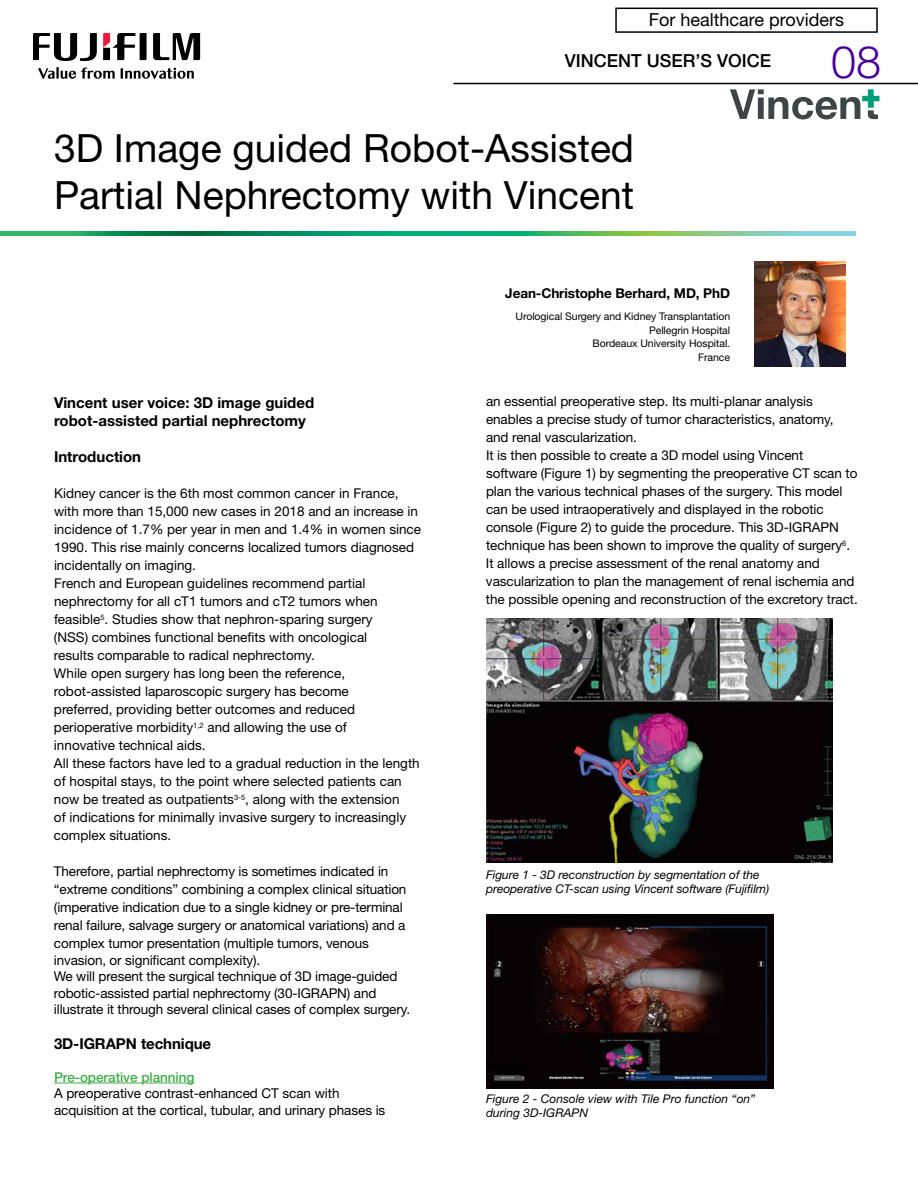
<style>
.page{position:relative;width:918px;height:1188px;background:#fff}
.page>*{position:absolute;margin:0;border:0;box-sizing:border-box;transform-origin:0 0}
.t1{font:300 45px "Helvetica Neue LT Std";color:#4a0098}
.t2{font:39px/46.8px "Helvetica Neue LT Std";color:#000}
.t3{font:18px "Helvetica Neue LT Std";color:#000}
.t4{font:500 18px "Helvetica Neue LT Std";color:#000}
.t5{font:700 15px/18px "Helvetica Neue LT Std";color:#000}
.t6{font:13.5px/18px "Helvetica Neue LT Std";letter-spacing:-.005em;color:#000}
.t7{font:700 13.5px "Helvetica Neue LT Std";letter-spacing:-.005em;color:#000}
.t8{font:500 13.5px "Helvetica Neue LT Std";letter-spacing:-.005em;color:#41ad49}
.t9{font:italic 12px/14.4px "Helvetica Neue LT Std";letter-spacing:-.005em;color:#000}
.t10{font:10.5px/13.5px "Helvetica Neue LT Std";letter-spacing:-.005em;color:#000;text-align:right}
</style>
<div class="page">
<svg style="left:153px;top:33px;width:47px;height:27px"></svg>
<svg style="left:34px;top:33px;width:63px;height:28px"></svg>
<svg style="left:103px;top:33px;width:44px;height:27px"></svg>
<svg style="left:38px;top:67px;width:77px;height:12px"></svg>
<svg style="left:121px;top:68px;width:73px;height:11px"></svg>
<hr style="left:54px;top:1083px;width:140px;height:1px;background:#41ad49">
<img style="left:755px;top:262px;width:91px;height:104px">
<img style="left:486px;top:619px;width:347px;height:243px">
<img style="left:486px;top:914px;width:288px;height:175px">
<svg style="left:0;top:232px;width:856px;height:3px;background:#32aa71"></svg>
<svg style="left:730px;top:89px;width:149px;height:30px"></svg>
<hr style="left:453px;top:83px;width:465px;height:1px;background:#000">
<div style="left:615px;top:8px;width:263px;height:25px;border:2px solid #000"></div>
<h3 class="t3" style="left:649px;top:9px;width:197px">For healthcare providers</h3>
<h3 class="t4" style="left:565px;top:50px;width:208px">VINCENT USER’S VOICE</h3>
<h1 class="t1" style="left:831px;top:34px;width:52px">08</h1>
<h2 class="t2" style="left:54px;top:124px;width:582px">3D Image guided Robot-Assisted<br>Partial Nephrectomy with Vincent</h2>
<p class="t5" style="left:54px;top:393px;width:262px">Vincent user voice: 3D image guided robot-assisted partial nephrectomy</p>
<p class="t5" style="left:54px;top:447px;width:89px">Introduction</p>
<p class="t6" style="left:54px;top:484px;width:369px">Kidney cancer is the 6th most common cancer in France, with more than 15,000 new cases in 2018 and an increase in incidence of 1.7% per year in men and 1.4% in women since 1990. This rise mainly concerns localized tumors diagnosed incidentally on imaging.<br>French and European guidelines recommend partial nephrectomy for all cT1 tumors and cT2 tumors when feasible<sup>5</sup>. Studies show that nephron-sparing surgery<br>(NSS) combines functional benefits with oncological<br>results comparable to radical nephrectomy.<br>While open surgery has long been the reference, robot-assisted laparoscopic surgery has become<br>preferred, providing better outcomes and reduced perioperative morbidity<sup>1,2</sup> and allowing the use of<br>innovative technical aids.<br>All these factors have led to a gradual reduction in the length of hospital stays, to the point where selected patients can now be treated as outpatients<sup>3-5</sup>, along with the extension<br>of indications for minimally invasive surgery to increasingly complex situations.</p>
<p class="t6" style="left:54px;top:862px;width:354px">Therefore, partial nephrectomy is sometimes indicated in “extreme conditions” combining a complex clinical situation (imperative indication due to a single kidney or pre-terminal renal failure, salvage surgery or anatomical variations) and a complex tumor presentation (multiple tumors, venous</p>
<p class="t6" style="left:54px;top:951px;width:358px;line-height:16.5px">invasion, or significant complexity).<br>We will present the surgical technique of 3D image-guided robotic-assisted partial nephrectomy (30-IGRAPN) and illustrate it through several clinical cases of complex surgery.</p>
<p class="t5" style="left:54px;top:1034px;width:159px">3D-IGRAPN technique</p>
<p class="t8" style="left:54px;top:1069px;width:142px">Pre-operative planning</p>
<p class="t6" style="left:54px;top:1085px;width:333px;line-height:16.5px">A preoperative contrast-enhanced CT scan with acquisition at the cortical, tubular, and urinary phases is</p>
<p class="t7" style="left:505px;top:285px;width:226px">Jean-Christophe Berhard, MD, PhD</p>
<p class="t10" style="left:516px;top:310px;width:216px">Urological Surgery and Kidney Transplantation<br>Pellegrin Hospital<br>Bordeaux University Hospital.<br>France</p>
<p class="t6" style="left:486px;top:392px;width:373px">an essential preoperative step. Its multi-planar analysis enables a precise study of tumor characteristics, anatomy, and renal vascularization.<br>It is then possible to create a 3D model using Vincent software (Figure 1) by segmenting the preoperative CT scan to plan the various technical phases of the surgery. This model can be used intraoperatively and displayed in the robotic console (Figure 2) to guide the procedure. This 3D-IGRAPN technique has been shown to improve the quality of surgery<sup>6</sup>.<br>It allows a precise assessment of the renal anatomy and vascularization to plan the management of renal ischemia and the possible opening and reconstruction of the excretory tract.</p>
<p class="t9" style="left:486px;top:867px;width:285px">Figure 1 - 3D reconstruction by segmentation of the preoperative CT-scan using Vincent software (Fujifilm)</p>
<p class="t9" style="left:486px;top:1091px;width:271px">Figure 2 - Console view with Tile Pro function “on” during 3D-IGRAPN</p>
</div>
